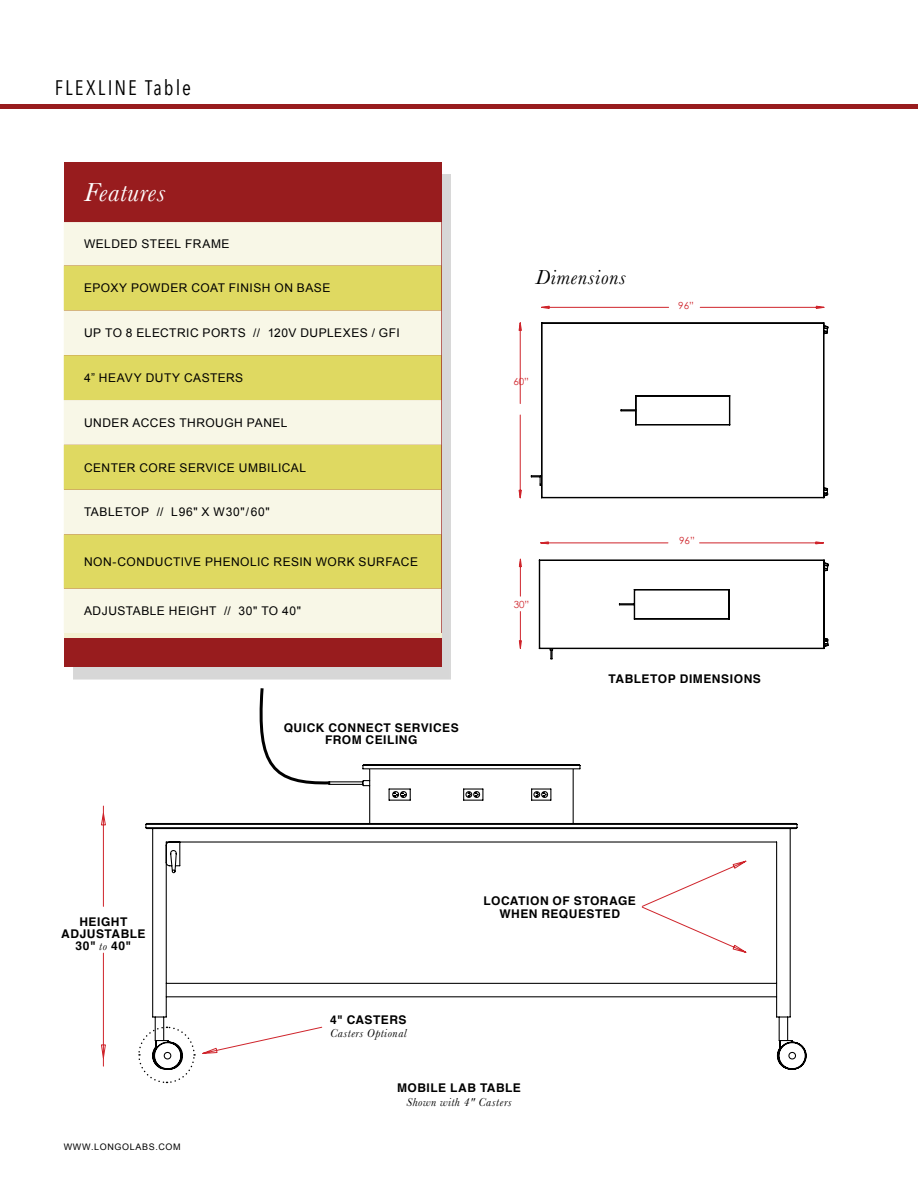
<style>
.page{position:relative;width:918px;height:1188px;background:#fff}
.page>*{position:absolute;margin:0;border:0;box-sizing:border-box;transform-origin:0 0}
.t1{font:italic 27px "Baskerville";letter-spacing:.025em;color:#fff}
.t2{font:21px "Avenir Next Condensed";letter-spacing:.095em;color:#000}
.t3{font:italic 21px "Baskerville";letter-spacing:.035em;color:#000}
.t4{font:12px "Arial";letter-spacing:.04em;color:#000}
.t5{font:700 12px/12px "Helvetica";letter-spacing:.045em;color:#000;text-align:center}
.t6{font:italic 12px "Baskerville";letter-spacing:.05em;color:#000}
.t7{font:9.75px "Century Gothic";color:#cf242b}
.t8{font:9px "Arial";letter-spacing:.07em;color:#000}
.s1{font-family:"Baskerville";font-weight:400;font-style:italic}
</style>
<div class="page">
<div style="left:0;top:104px;width:918px;height:5px;background:#981c1e"></div>
<div style="left:73px;top:174px;width:378px;height:505px;background:#d7d7d7"></div>
<div style="left:64px;top:163px;width:377px;height:504px;background:#981c1e"></div>
<div style="left:64px;top:222px;width:377px;height:411px;background:#f8f7e7"></div>
<svg style="left:64px;top:266px;width:377px;height:323px;background:#e9e498"></svg>
<div style="left:64px;top:633px;width:377px;height:5px;background:#f4f1d2"></div>
<svg style="left:145px;top:764px;width:662px;height:306px"></svg>
<svg style="left:641px;top:860px;width:106px;height:93px"></svg>
<svg style="left:101px;top:805px;width:5px;height:102px"></svg>
<svg style="left:101px;top:952px;width:5px;height:115px"></svg>
<svg style="left:518px;top:305px;width:307px;height:194px"></svg>
<svg style="left:530px;top:321px;width:299px;height:178px"></svg>
<svg style="left:519px;top:558px;width:3px;height:91px"></svg>
<svg style="left:540px;top:541px;width:284px;height:4px"></svg>
<svg style="left:538px;top:559px;width:291px;height:101px"></svg>
<svg style="left:202px;top:1026px;width:121px;height:28px"></svg>
<svg style="left:138px;top:1026px;width:58px;height:58px"></svg>
<svg style="left:463px;top:788px;width:21px;height:13px"></svg>
<svg style="left:256px;top:688px;width:77px;height:98px"></svg>
<h2 class="t2" style="left:55px;top:70px;width:138px">FLEXLINE Table</h2>
<h1 class="t1" style="left:84px;top:175px;width:83px">Features</h1>
<p class="t4" style="left:84px;top:236px;width:147px">WELDED STEEL FRAME</p>
<p class="t4" style="left:84px;top:280px;width:248px">EPOXY POWDER COAT FINISH ON BASE</p>
<p class="t4" style="left:84px;top:325px;width:317px">UP TO 8 ELECTRIC PORTS // 120V DUPLEXES / GFI</p>
<p class="t4" style="left:84px;top:370px;width:161px">4” HEAVY DUTY CASTERS</p>
<p class="t4" style="left:84px;top:415px;width:205px">UNDER ACCES THROUGH PANEL</p>
<p class="t4" style="left:84px;top:460px;width:224px">CENTER CORE SERVICE UMBILICAL</p>
<p class="t4" style="left:84px;top:504px;width:187px">TABLETOP // L96" X W30"/60"</p>
<p class="t4" style="left:84px;top:554px;width:336px">NON-CONDUCTIVE PHENOLIC RESIN WORK SURFACE</p>
<p class="t4" style="left:84px;top:603px;width:218px">ADJUSTABLE HEIGHT // 30" TO 40"</p>
<p class="t5" style="left:284px;top:722px;width:176px">QUICK CONNECT SERVICES<br>FROM CEILING</p>
<h2 class="t3" style="left:536px;top:263px;width:92px">Dimensions</h2>
<p class="t7" style="left:513px;top:376px;width:17px">60”</p>
<p class="t7" style="left:678px;top:300px;width:17px">96”</p>
<p class="t7" style="left:514px;top:598px;width:17px">30”</p>
<p class="t7" style="left:679px;top:535px;width:17px">96”</p>
<p class="t5" style="left:609px;top:673px;width:154px">TABLETOP DIMENSIONS</p>
<p class="t5" style="left:61px;top:916px;width:86px">HEIGHT<br>ADJUSTABLE<br>30" <span class="s1">to</span> 40"</p>
<p class="t5" style="left:330px;top:1014px;width:78px">4" CASTERS</p>
<p class="t6" style="left:330px;top:1026px;width:78px">Casters Optional</p>
<p class="t5" style="left:484px;top:894px;width:154px;line-height:13.5px">LOCATION OF STORAGE<br>WHEN REQUESTED</p>
<p class="t8" style="left:64px;top:1141px;width:118px">WWW.LONGOLABS.COM</p>
<p class="t5" style="left:397px;top:1082px;width:125px">MOBILE LAB TABLE</p>
<p class="t6" style="left:406px;top:1094px;width:107px">Shown with 4" Casters</p>
</div>
